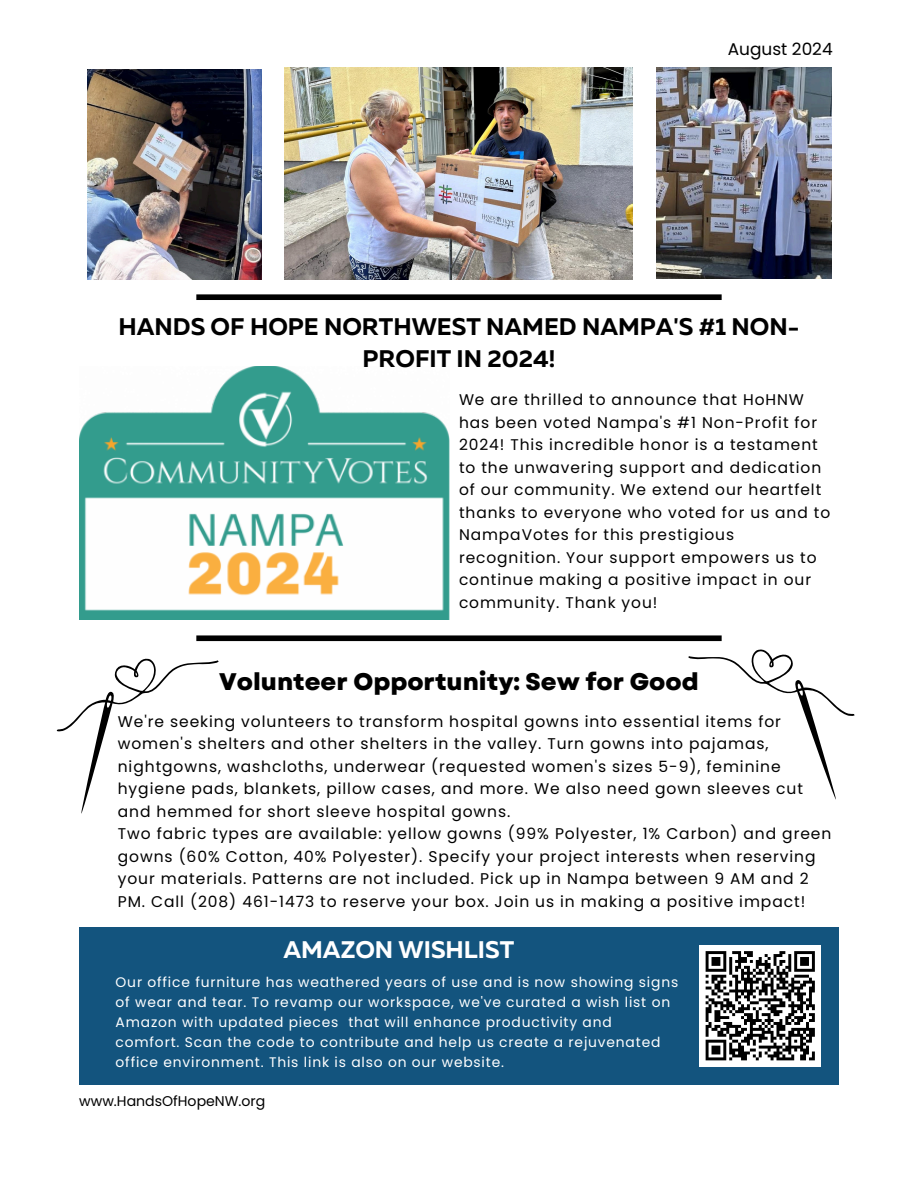
<style>
.page{position:relative;width:918px;height:1188px;background:#fff}
.page>*{position:absolute;margin:0;border:0;box-sizing:border-box;transform-origin:0 0}
.t1{font:700 24px/32.7px "Muller";color:#000;text-align:center}
.t2{font:800 24px "Garet";color:#000}
.t3{font:700 24px "Muller";color:#fff}
.t4{font:16.95px "Poppins";color:#000}
.t5{font:15.45px/22.5px "Poppins";letter-spacing:.06em;color:#000}
.t6{font:14.1px "Poppins";color:#000}
.t7{font:13.8px/20.2px "Poppins";letter-spacing:.06em;color:#fff}
</style>
<div class="page">
<img style="left:79px;top:366px;width:370px;height:253px">
<div style="left:79px;top:927px;width:760px;height:158px;background:#13547e"></div>
<div style="left:196px;top:635px;width:526px;height:6px;background:#000"></div>
<div style="left:700px;top:945px;width:121px;height:121px;background:#fff"></div>
<svg style="left:705px;top:951px;width:110px;height:110px"></svg>
<svg style="left:688px;top:635px;width:167px;height:165px"></svg>
<svg style="left:56px;top:610px;width:163px;height:204px"></svg>
<div style="left:196px;top:294px;width:526px;height:6px;background:#000"></div>
<img style="left:87px;top:69px;width:174px;height:210px">
<img style="left:284px;top:68px;width:349px;height:212px">
<img style="left:657px;top:68px;width:174px;height:210px">
<h3 class="t4" style="left:728px;top:37px;width:106px">August 2024</h3>
<h1 class="t1" style="left:118px;top:312px;width:682px">HANDS OF HOPE NORTHWEST NAMED NAMPA'S #1 NON-<br>PROFIT IN 2024!</h1>
<h2 class="t5" style="left:459px;top:389px;width:373px">We are thrilled to announce that HoHNW has been voted Nampa's #1 Non-Profit for 2024! This incredible honor is a testament to the unwavering support and dedication of our community. We extend our heartfelt thanks to everyone who voted for us and to NampaVotes for this prestigious recognition. Your support empowers us to continue making a positive impact in our community. Thank you!</h2>
<p class="t2" style="left:219px;top:664px;width:481px">Volunteer Opportunity: Sew for Good</p>
<h3 class="t5" style="left:118px;top:710px;width:715px">We're seeking volunteers to transform hospital gowns into essential items for women's shelters and other shelters in the valley. Turn gowns into pajamas, nightgowns, washcloths, underwear (requested women's sizes 5-9), feminine hygiene pads, blankets, pillow cases, and more. We also need gown sleeves cut and hemmed for short sleeve hospital gowns.<br>Two fabric types are available: yellow gowns (99% Polyester, 1% Carbon) and green gowns (60% Cotton, 40% Polyester). Specify your project interests when reserving your materials. Patterns are not included. Pick up in Nampa between 9 AM and 2<br>PM. Call (208) 461-1473 to reserve your box. Join us in making a positive impact!</h3>
<p class="t3" style="left:283px;top:940px;width:232px">AMAZON WISHLIST</p>
<p class="t7" style="left:116px;top:972px;width:564px">Our office furniture has weathered years of use and is now showing signs of wear and tear. To revamp our workspace, we've curated a wish list on Amazon with updated pieces that will enhance productivity and comfort. Scan the code to contribute and help us create a rejuvenated office environment. This link is also on our website.</p>
<p class="t6" style="left:79px;top:1091px;width:188px">www.HandsOfHopeNW.org</p>
</div>
